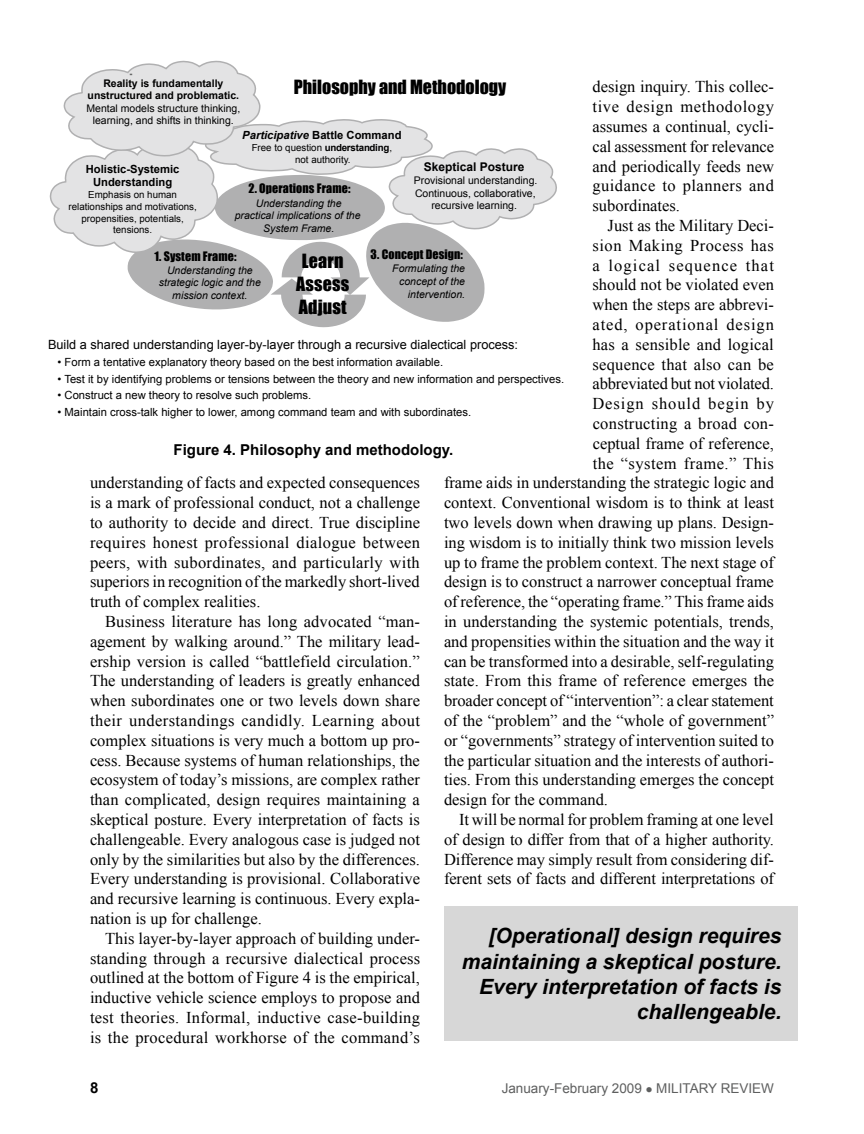
<style>
.page{position:relative;width:864px;height:1134px;background:#fff}
.page>*{position:absolute;margin:0;border:0;box-sizing:border-box;transform-origin:0 0}
.fob{font:italic 700 21px/25.2px "Arial";color:#000;text-align:right}
.t1{font:18px/22.6px "Impact";color:#000;text-align:center}
.fob-2{font:16.5px/19.8px "Times New Roman";color:#000;text-align:justify}
.fob-3{font:16.5px "Times New Roman";letter-spacing:.025em;color:#000}
.fob-4{font:16.5px "Times New Roman";letter-spacing:.07em;color:#000}
.fob-5{font:16.5px "Times New Roman";letter-spacing:.055em;color:#000}
.fig_line{font:700 15px "Arial";color:#000}
.t2{font:13.5px "Arial";color:#5e5f5f}
.t3{font:12.75px "Arial";color:#000}
.t4{font:12px "Impact";letter-spacing:.01em;color:#000}
.t5{font:700 12px "Arial";color:#000}
.t6{font:11.25px "Arial";color:#000}
.t7{font:700 11.25px/13.5px "Arial";color:#000;text-align:center}
.t8{font:italic 700 11.25px "Arial";color:#000}
.t9{font:10.5px/12.6px "Arial";color:#000;text-align:center}
.t10{font:italic 10.5px/12.6px "Arial";color:#000;text-align:center}
.t11{font:9.75px/11.7px "Arial";color:#000;text-align:center}
.s1{font-weight:700}
.s2{font-style:normal}
</style>
<div class="page">
<svg style="left:49px;top:60px;width:508px;height:267px"></svg>
<div style="left:444px;top:906px;width:354px;height:135px;background:#d7d7d7"></div>
<p class="t9" style="left:86px;top:77px;width:155px"><span class="s1">Reality is fundamentally unstructured and problematic.<br></span>Mental models structure thinking, learning, and shifts in thinking.</p>
<p class="t1" style="left:294px;top:75px;width:214px">Philosophy and Methodology</p>
<p class="fob-2" style="left:592px;top:77px;width:183px">design inquiry. This collec&shy;tive design methodology assumes a continual, cycli&shy;cal assessment for relevance and periodically feeds new guidance to planners and subordinates.</p>
<p class="fob-2" style="left:608px;top:215px;width:168px">Just as the Military Deci-</p>
<p class="fob-2" style="left:592px;top:235px;width:183px">sion Making Process has</p>
<p class="fob-4" style="left:592px;top:254px;width:183px">a logical sequence that</p>
<p class="fob-2" style="left:592px;top:275px;width:183px">should not be violated even</p>
<p class="fob-2" style="left:592px;top:295px;width:183px">when the steps are abbrevi-</p>
<p class="fob-2" style="left:592px;top:314px;width:183px">ated, operational design</p>
<p class="fob-2" style="left:592px;top:334px;width:183px">has a sensible and logical</p>
<p class="fob-2" style="left:592px;top:354px;width:183px">sequence that also can be</p>
<p class="fob-2" style="left:592px;top:374px;width:183px">abbreviated but not violated.</p>
<p class="fob-5" style="left:592px;top:393px;width:183px">Design should begin by</p>
<p class="fob-2" style="left:593px;top:413px;width:183px">constructing a broad con-</p>
<p class="fob-2" style="left:593px;top:433px;width:183px">ceptual frame of reference,</p>
<p class="fob-3" style="left:593px;top:452px;width:183px">the “system frame.” This</p>
<p class="fob-2" style="left:444px;top:473px;width:332px">frame aids in understanding the strategic logic and</p>
<p class="fob-2" style="left:444px;top:493px;width:332px">context. Conventional wisdom is to think at least</p>
<p class="fob-2" style="left:444px;top:512px;width:331px">two levels down when drawing up plans. Design-</p>
<p class="fob-2" style="left:444px;top:532px;width:332px">ing wisdom is to initially think two mission levels</p>
<p class="fob-2" style="left:444px;top:552px;width:332px">up to frame the problem context. The next stage of</p>
<p class="fob-2" style="left:444px;top:572px;width:331px">design is to construct a narrower conceptual frame</p>
<p class="fob-2" style="left:444px;top:592px;width:331px">of reference, the “operating frame.” This frame aids</p>
<p class="fob-2" style="left:444px;top:611px;width:332px">in understanding the systemic potentials, trends,</p>
<p class="fob-2" style="left:444px;top:631px;width:332px">and propensities within the situation and the way it</p>
<p class="fob-2" style="left:444px;top:651px;width:332px">can be transformed into a desirable, self-regulating</p>
<p class="fob-2" style="left:444px;top:671px;width:332px">state. From this frame of reference emerges the</p>
<p class="fob-2" style="left:444px;top:691px;width:331px">broader concept of “intervention”: a clear statement</p>
<p class="fob-2" style="left:444px;top:710px;width:332px">of the “problem” and the “whole of government”</p>
<p class="fob-2" style="left:444px;top:730px;width:332px">or “governments” strategy of intervention suited to</p>
<p class="fob-2" style="left:444px;top:750px;width:331px">the particular situation and the interests of authori-</p>
<p class="fob-2" style="left:444px;top:770px;width:332px">ties. From this understanding emerges the concept</p>
<p class="fob-2" style="left:444px;top:790px;width:166px">design for the command.</p>
<p class="fob-2" style="left:444px;top:809px;width:332px;text-indent:15px">It will be normal for problem framing at one level of design to differ from that of a higher authority.<br>Difference may simply result from considering dif&shy;ferent sets of facts and different interpretations of</p>
<p class="t8" style="left:242px;top:128px;width:161px">Participative <span class="s2">Battle Command</span></p>
<p class="t11" style="left:252px;top:142px;width:142px">Free to question <span class="s1">understanding</span>, not authority.</p>
<p class="t5" style="left:424px;top:159px;width:102px">Skeptical Posture</p>
<p class="t9" style="left:414px;top:174px;width:125px">Provisional understanding.<br>Continuous, collaborative, recursive learning.</p>
<p class="t7" style="left:86px;top:162px;width:95px">Holistic-Systemic<br>Understanding</p>
<p class="t11" style="left:69px;top:189px;width:130px">Emphasis on human relationships and motivations, propensities, potentials, tensions.</p>
<p class="t4" style="left:249px;top:179px;width:103px">2. Operations Frame:</p>
<p class="t10" style="left:235px;top:197px;width:127px">Understanding the practical implications of the<br>System Frame.</p>
<p class="t10" style="left:159px;top:264px;width:104px">Understanding the strategic logic and the mission context.</p>
<p class="t4" style="left:371px;top:245px;width:94px">3. Concept Design:</p>
<p class="t4" style="left:154px;top:247px;width:83px">1. System Frame:</p>
<p class="t1" style="left:296px;top:250px;width:55px">Learn<br>Assess<br>Adjust</p>
<p class="t10" style="left:392px;top:263px;width:74px;text-align:right">Formulating the concept of the intervention.</p>
<p class="t3" style="left:48px;top:336px;width:472px">Build a shared understanding layer-by-layer through a recursive dialectical process:</p>
<p class="t6" style="left:58px;top:354px;width:387px">• Form a tentative explanatory theory based on the best information available.</p>
<p class="t6" style="left:58px;top:371px;width:508px">• Test it by identifying problems or tensions between the theory and new information and perspectives.</p>
<p class="t6" style="left:58px;top:388px;width:255px">• Construct a new theory to resolve such problems.</p>
<p class="t6" style="left:58px;top:405px;width:415px">• Maintain cross-talk higher to lower, among command team and with subordinates.</p>
<p class="fig_line" style="left:174px;top:440px;width:281px">Figure 4. Philosophy and methodology.</p>
<p class="fob-2" style="left:90px;top:473px;width:332px">understanding of facts and expected consequences is a mark of professional conduct, not a challenge to authority to decide and direct. True discipline requires honest professional dialogue between peers, with subordinates, and particularly with superiors in recognition of the markedly short-lived truth of complex realities.</p>
<p class="fob-2" style="left:90px;top:611px;width:332px;text-indent:15px">Business literature has long advocated “man&shy;agement by walking around.” The military lead&shy;ership version is called “battlefield circulation.” The understanding of leaders is greatly enhanced when subordinates one or two levels down share their understandings candidly. Learning about complex situations is very much a bottom up pro&shy;cess. Because systems of human relationships, the ecosystem of today’s missions, are complex rather than complicated, design requires maintaining a skeptical posture. Every interpretation of facts is challengeable. Every analogous case is judged not only by the similarities but also by the differences.<br>Every understanding is provisional. Collaborative and recursive learning is continuous. Every expla&shy;nation is up for challenge.</p>
<p class="fob-2" style="left:90px;top:928px;width:332px;text-indent:15px">This layer-by-layer approach of building under&shy;standing through a recursive dialectical process outlined at the bottom of Figure 4 is the empirical, inductive vehicle science employs to propose and test theories. Informal, inductive case-building is the procedural workhorse of the command’s</p>
<p class="fob" style="left:462px;top:924px;width:321px">[Operational] design requires maintaining a skeptical posture.<br>Every interpretation of facts is challengeable.</p>
<p class="fig_line" style="left:90px;top:1078px;width:10px">8</p>
<p class="t2" style="left:502px;top:1080px;width:274px">January-February 2009 ● Military Review</p>
</div>
